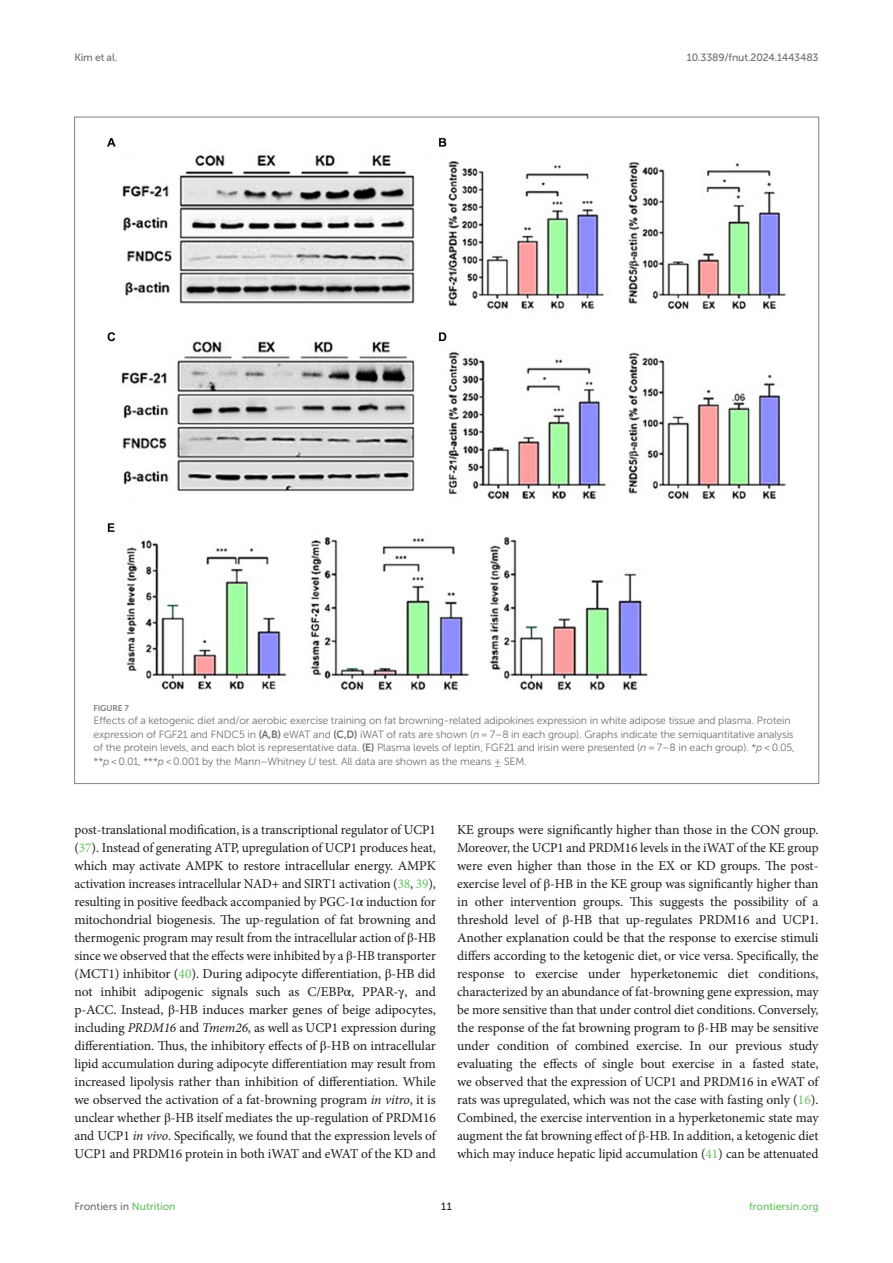
<style>
.page{position:relative;width:893px;height:1263px;background:#fff}
.page>*{position:absolute;margin:0;border:0;box-sizing:border-box;transform-origin:0 0}
.TEXT{font:13.5px/18px "Minion Pro";letter-spacing:-.005em;color:#1b1c1b;text-align:justify}
.FIG_LEG{font:10.5px/13.5px "Museo Sans 300";letter-spacing:-.01em;color:#706f70}
.t1{font:10.5px "Museo Sans 500";letter-spacing:-.015em;color:#706f70}
.t2{font:10.5px "Museo Sans 500";color:#65c161}
.t3{font:10.5px "Museo Sans 500";color:#1b1c1b}
.FIG_HD{font:8.25px "Museo Sans 700";letter-spacing:-.01em;color:#7e7f7f}
.s1{font-family:"Museo Sans 700"}
.s2{font-style:italic}
.s3{color:#65c161}
.s4{font-family:"STIX General"}
</style>
<div class="page">
<img style="left:107px;top:137px;width:679px;height:553px">
<p class="t1" style="left:74px;top:51px;width:44px">Kim et al.</p>
<p class="t1" style="left:687px;top:51px;width:133px">10.3389/fnut.2024.1443483</p>
<p class="FIG_HD" style="left:94px;top:703px;width:37px">FIGURE 7</p>
<p class="FIG_LEG" style="left:94px;top:714px;width:703px">Effects of a ketogenic diet and/or aerobic exercise training on fat browning-related adipokines expression in white adipose tissue and plasma. Protein expression of FGF21 and FNDC5 in <span class="s1">(A,B)</span> eWAT and <span class="s1">(C,D)</span> iWAT of rats are shown (<span class="s2">n</span> = 7–8 in each group). Graphs indicate the semiquantitative analysis of the protein levels, and each blot is representative data. <span class="s1">(E)</span> Plasma levels of leptin, FGF21 and irisin were presented (<span class="s2">n</span> = 7–8 in each group). *<span class="s2">p</span> &lt; 0.05, **<span class="s2">p</span> &lt; 0.01, ***<span class="s2">p</span> &lt; 0.001 by the Mann–Whitney <span class="s2">U</span> test. All data are shown as the means ± SEM.</p>
<p class="TEXT" style="left:74px;top:821px;width:363px">post-translational modification, is a transcriptional regulator of UCP1 (<span class="s3">37</span>). Instead of generating ATP, upregulation of UCP1 produces heat, which may activate AMPK to restore intracellular energy. AMPK activation increases intracellular NAD+ and SIRT1 activation (<span class="s3">38</span>, <span class="s3">39</span>), resulting in positive feedback accompanied by PGC-1<span class="s4">α</span> induction for mitochondrial biogenesis. The up-regulation of fat browning and thermogenic program may result from the intracellular action of <span class="s4">β</span>-HB since we observed that the effects were inhibited by a <span class="s4">β</span>-HB transporter (MCT1) inhibitor (<span class="s3">40</span>). During adipocyte differentiation, <span class="s4">β</span>-HB did not inhibit adipogenic signals such as C/EBP<span class="s4">α</span>, PPAR-<span class="s4">γ</span>, and p-ACC. Instead, <span class="s4">β</span>-HB induces marker genes of beige adipocytes, including <span class="s2">PRDM16</span> and <span class="s2">Tmem26</span>, as well as UCP1 expression during differentiation. Thus, the inhibitory effects of <span class="s4">β</span>-HB on intracellular lipid accumulation during adipocyte differentiation may result from increased lipolysis rather than inhibition of differentiation. While we observed the activation of a fat-browning program <span class="s2">in vitro</span>, it is unclear whether <span class="s4">β</span>-HB itself mediates the up-regulation of PRDM16 and UCP1 <span class="s2">in vivo</span>. Specifically, we found that the expression levels of UCP1 and PRDM16 protein in both iWAT and eWAT of the KD and</p>
<p class="TEXT" style="left:457px;top:821px;width:363px">KE groups were significantly higher than those in the CON group.<br>Moreover, the UCP1 and PRDM16 levels in the iWAT of the KE group were even higher than those in the EX or KD groups. The post&shy;exercise level of <span class="s4">β</span>-HB in the KE group was significantly higher than in other intervention groups. This suggests the possibility of a threshold level of <span class="s4">β</span>-HB that up-regulates PRDM16 and UCP1.<br>Another explanation could be that the response to exercise stimuli differs according to the ketogenic diet, or vice versa. Specifically, the response to exercise under hyperketonemic diet conditions, characterized by an abundance of fat-browning gene expression, may be more sensitive than that under control diet conditions. Conversely, the response of the fat browning program to <span class="s4">β</span>-HB may be sensitive under condition of combined exercise. In our previous study evaluating the effects of single bout exercise in a fasted state, we observed that the expression of UCP1 and PRDM16 in eWAT of rats was upregulated, which was not the case with fasting only (<span class="s3">16</span>).<br>Combined, the exercise intervention in a hyperketonemic state may augment the fat browning effect of <span class="s4">β</span>-HB. In addition, a ketogenic diet which may induce hepatic lipid accumulation (<span class="s3">41</span>) can be attenuated</p>
<p class="t1" style="left:74px;top:1200px;width:103px">Frontiers in <span class="s3">Nutrition</span></p>
<p class="t3" style="left:441px;top:1200px;width:12px">11</p>
<p class="t2" style="left:749px;top:1200px;width:71px">frontiersin.org</p>
</div>
